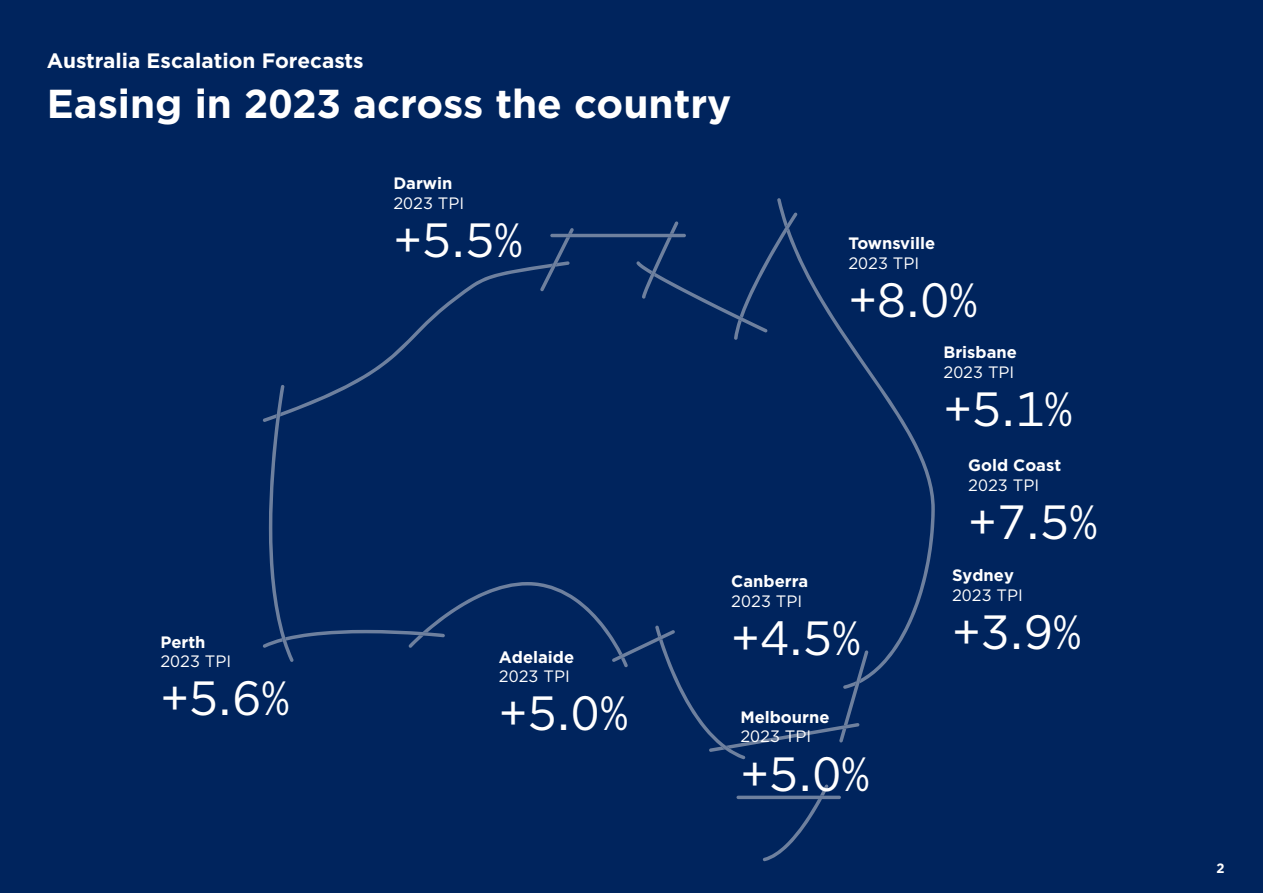
<style>
.page{position:relative;width:1263px;height:893px;background:#00245d}
.page>*{position:absolute;margin:0;border:0;box-sizing:border-box;transform-origin:0 0}
.t1{font:48px "Gotham";color:#fff}
.t2{font:700 40.35px "Gotham";color:#fff}
.t3{font:700 20.85px "Gotham";color:#fff}
.t4{font:700 16.5px "Gotham";color:#fff}
.t5{font:16.5px "Gotham";color:#fff}
.t6{font:700 13.5px "Gotham";color:#fff}
</style>
<div class="page">
<svg style="left:346px;top:265px;width:197px;height:120px"></svg>
<svg style="left:777px;top:198px;width:158px;height:481px"></svg>
<svg style="left:763px;top:785px;width:65px;height:76px"></svg>
<hr style="left:736px;top:796px;width:105px;height:3px;background:#dedee1;border-radius:2px">
<svg style="left:636px;top:213px;width:161px;height:127px"></svg>
<svg style="left:263px;top:385px;width:605px;height:374px"></svg>
<svg style="left:540px;top:228px;width:34px;height:63px"></svg>
<hr style="left:550px;top:234px;width:136px;height:3px;background:#dedee1;border-radius:2px">
<p class="t3" style="left:47px;top:51px;width:318px">Australia Escalation Forecasts</p>
<h2 class="t2" style="left:47px;top:86px;width:686px">Easing in 2023 across the country</h2>
<p class="t4" style="left:393px;top:176px;width:61px">Darwin</p>
<p class="t5" style="left:393px;top:196px;width:72px">2023 TPI</p>
<h1 class="t1" style="left:393px;top:219px;width:131px">+5.5%</h1>
<p class="t4" style="left:848px;top:236px;width:88px">Townsville</p>
<p class="t5" style="left:848px;top:256px;width:72px">2023 TPI</p>
<h1 class="t1" style="left:848px;top:278px;width:131px">+8.0%</h1>
<p class="t4" style="left:943px;top:345px;width:75px">Brisbane</p>
<p class="t5" style="left:943px;top:365px;width:72px">2023 TPI</p>
<h1 class="t1" style="left:943px;top:388px;width:131px">+5.1%</h1>
<p class="t4" style="left:968px;top:458px;width:94px">Gold Coast</p>
<p class="t5" style="left:968px;top:478px;width:72px">2023 TPI</p>
<h1 class="t1" style="left:968px;top:501px;width:131px">+7.5%</h1>
<p class="t4" style="left:160px;top:634px;width:47px">Perth</p>
<p class="t5" style="left:160px;top:654px;width:72px">2023 TPI</p>
<h1 class="t1" style="left:160px;top:677px;width:131px">+5.6%</h1>
<p class="t4" style="left:499px;top:649px;width:77px">Adelaide</p>
<p class="t5" style="left:499px;top:669px;width:72px">2023 TPI</p>
<h1 class="t1" style="left:499px;top:692px;width:131px">+5.0%</h1>
<p class="t4" style="left:731px;top:574px;width:79px">Canberra</p>
<p class="t5" style="left:731px;top:594px;width:72px">2023 TPI</p>
<h1 class="t1" style="left:731px;top:617px;width:131px">+4.5%</h1>
<p class="t4" style="left:740px;top:710px;width:91px">Melbourne</p>
<p class="t5" style="left:740px;top:729px;width:72px">2023 TPI</p>
<h1 class="t1" style="left:740px;top:752px;width:131px">+5.0%</h1>
<p class="t4" style="left:952px;top:568px;width:63px">Sydney</p>
<p class="t5" style="left:952px;top:587px;width:72px">2023 TPI</p>
<h1 class="t1" style="left:952px;top:610px;width:131px">+3.9%</h1>
<p class="t6" style="left:1216px;top:862px;width:10px">2</p>
</div>
